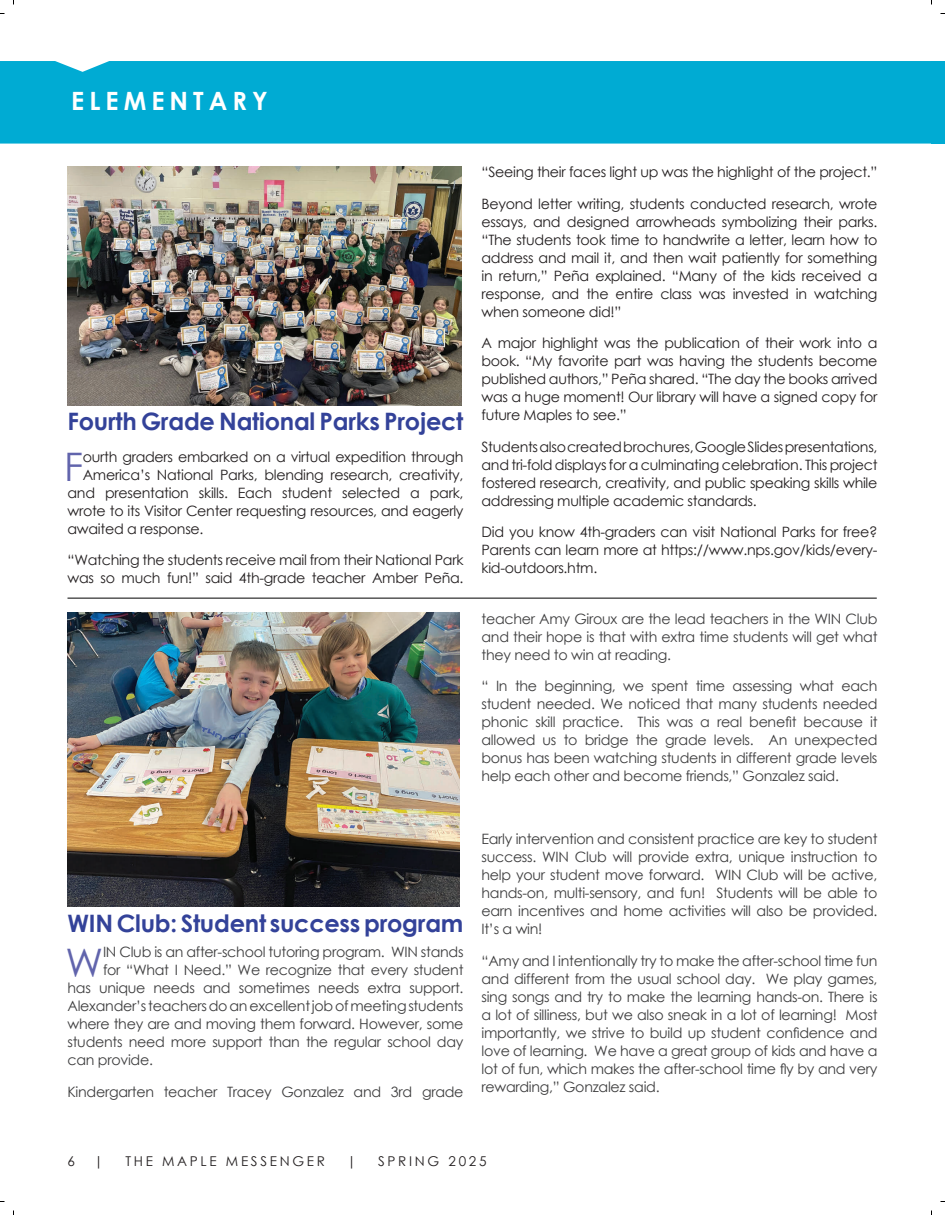
<style>
.page{position:relative;width:945px;height:1215px;background:#fff}
.page>*{position:absolute;margin:0;border:0;box-sizing:border-box;transform-origin:0 0}
.t1{font:39.3px "Century Gothic";color:#6164ac}
.t2{font:700 25.2px "Century Gothic";letter-spacing:.2em;color:#fff}
.t3{font:700 24px "Century Gothic";letter-spacing:-.01em;color:#334299}
.t4{font:14.25px/18px "Century Gothic";letter-spacing:-.02em;color:#3e3e3f;text-align:justify}
.t5{font:14.25px/18px "Century Gothic";letter-spacing:-.02em;color:#231f20;text-align:justify}
.t6{font:13.5px "Century Gothic";letter-spacing:.2em;color:#231f20}
</style>
<div class="page">
<div style="left:0;top:61px;width:931px;height:83px;background:#00abd3"></div>
<div style="left:932px;top:61px;width:13px;height:83px;background:#00abd3"></div>
<hr style="left:68px;top:598px;width:809px;height:1px;background:#000">
<img style="left:68px;top:167px;width:393px;height:239px">
<img style="left:68px;top:613px;width:391px;height:294px">
<p class="t2" style="left:71px;top:81px;width:198px">ELEMENTARY</p>
<p class="t3" style="left:68px;top:404px;width:397px">Fourth Grade National Parks Project</p>
<p class="t1" style="left:64px;top:440px;width:21px">F</p>
<p class="t5" style="left:83px;top:448px;width:382px">ourth graders embarked on a virtual expedition through</p>
<p class="t5" style="left:83px;top:466px;width:382px">America’s National Parks, blending research, creativity,</p>
<p class="t5" style="left:67px;top:484px;width:398px">and presentation skills. Each student selected a park,</p>
<p class="t5" style="left:67px;top:502px;width:398px">wrote to its Visitor Center requesting resources, and eagerly</p>
<p class="t5" style="left:67px;top:520px;width:138px">awaited a response.</p>
<p class="t5" style="left:67px;top:551px;width:398px">“Watching the students receive mail from their National Park was so much fun!” said 4th-grade teacher Amber Peña.</p>
<p class="t5" style="left:482px;top:163px;width:397px">“Seeing their faces light up was the highlight of the project.”</p>
<p class="t5" style="left:482px;top:194px;width:398px">Beyond letter writing, students conducted research, wrote essays, and designed arrowheads symbolizing their parks. “The students took time to handwrite a letter, learn how to address and mail it, and then wait patiently for something in return,” Peña explained. “Many of the kids received a response, and the entire class was invested in watching when someone did!”</p>
<p class="t5" style="left:482px;top:334px;width:398px">A major highlight was the publication of their work into a book. “My favorite part was having the students become published authors,” Peña shared. “The day the books arrived was a huge moment! Our library will have a signed copy for future Maples to see.”</p>
<p class="t5" style="left:482px;top:437px;width:398px">Students also created brochures, Google Slides presentations, and tri-fold displays for a culminating celebration. This project fostered research, creativity, and public speaking skills while addressing multiple academic standards.</p>
<p class="t5" style="left:482px;top:523px;width:398px">Did you know 4th-graders can visit National Parks for free?<br>Parents can learn more at https://www.nps.gov/kids/every&shy;kid-outdoors.htm.</p>
<p class="t4" style="left:482px;top:609px;width:398px">teacher Amy Giroux are the lead teachers in the WIN Club and their hope is that with extra time students will get what they need to win at reading.</p>
<p class="t4" style="left:482px;top:677px;width:398px">“ In the beginning, we spent time assessing what each student needed. We noticed that many students needed phonic skill practice. This was a real benefit because it allowed us to bridge the grade levels. An unexpected bonus has been watching students in different grade levels help each other and become friends,” Gonzalez said.</p>
<p class="t3" style="left:68px;top:905px;width:397px">WIN Club: Student success program</p>
<p class="t1" style="left:66px;top:935px;width:39px">W</p>
<p class="t4" style="left:103px;top:943px;width:362px">IN Club is an after-school tutoring program. WIN stands</p>
<p class="t4" style="left:103px;top:961px;width:362px">for “What I Need.” We recognize that every student</p>
<p class="t4" style="left:68px;top:979px;width:398px">has unique needs and sometimes needs extra support.</p>
<p class="t4" style="left:68px;top:997px;width:397px">Alexander’s teachers do an excellent job of meeting students</p>
<p class="t4" style="left:68px;top:1015px;width:398px">where they are and moving them forward. However, some</p>
<p class="t4" style="left:68px;top:1033px;width:398px">students need more support than the regular school day</p>
<p class="t4" style="left:68px;top:1051px;width:87px">can provide.</p>
<p class="t4" style="left:68px;top:1082px;width:398px">Kindergarten teacher Tracey Gonzalez and 3rd grade</p>
<p class="t4" style="left:482px;top:830px;width:398px">Early intervention and consistent practice are key to student success. WIN Club will provide extra, unique instruction to help your student move forward. WIN Club will be active, hands-on, multi-sensory, and fun! Students will be able to earn incentives and home activities will also be provided.<br>It’s a win!</p>
<p class="t4" style="left:482px;top:951px;width:398px">“Amy and I intentionally try to make the after-school time fun and different from the usual school day. We play games, sing songs and try to make the learning hands-on. There is a lot of silliness, but we also sneak in a lot of learning! Most importantly, we strive to build up student confidence and love of learning. We have a great group of kids and have a lot of fun, which makes the after-school time fly by and very rewarding,” Gonzalez said.</p>
<p class="t6" style="left:68px;top:1152px;width:9px">6</p>
<p class="t6" style="left:94px;top:1152px;width:11px">|</p>
<p class="t6" style="left:125px;top:1152px;width:201px">THE MAPLE MESSENGER</p>
<p class="t6" style="left:347px;top:1152px;width:11px">|</p>
<p class="t6" style="left:378px;top:1152px;width:110px">SPRING 2025</p>
</div>
